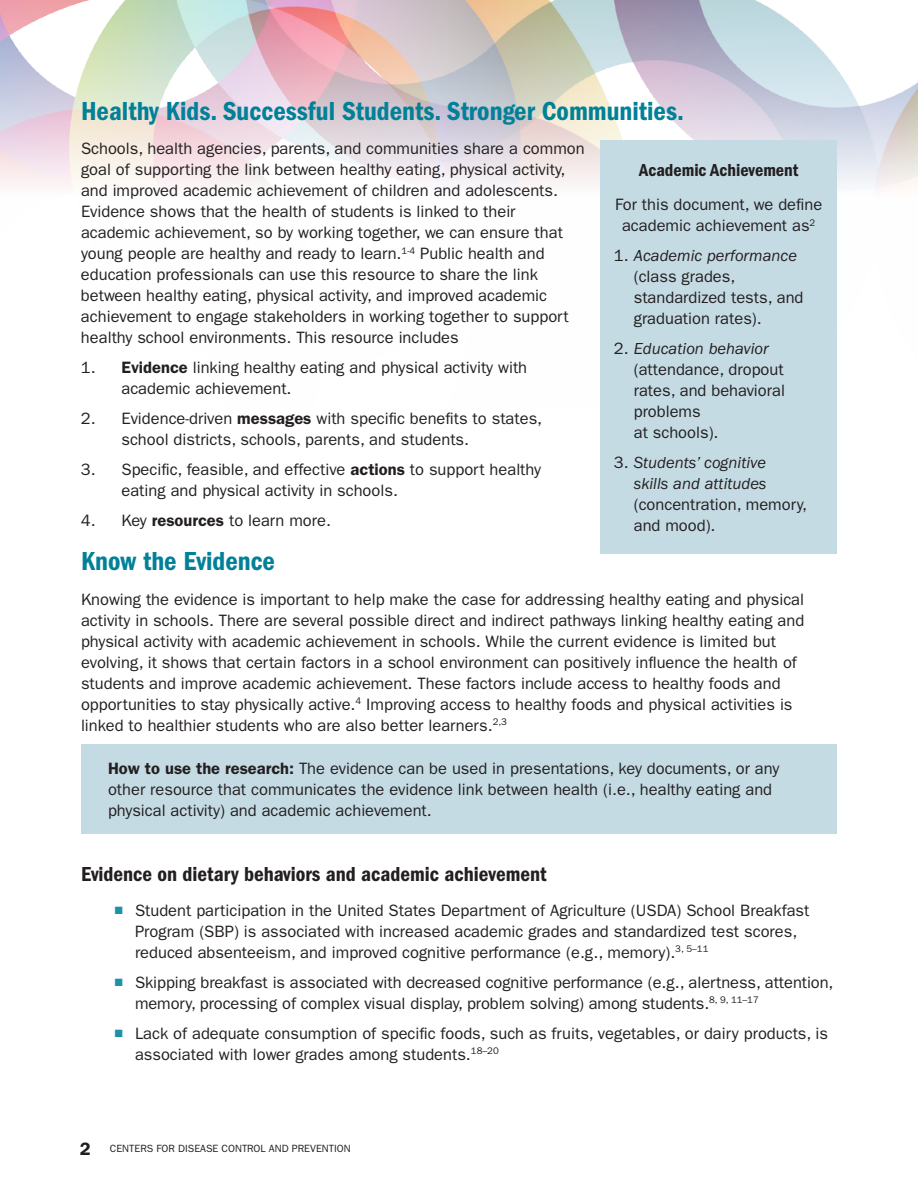
<style>
.page{position:relative;width:918px;height:1188px;background:#fff}
.page>*{position:absolute;margin:0;border:0;box-sizing:border-box;transform-origin:0 0}
.t1{font:27px "ITC Franklin Gothic Std Dm Cd";color:#008198}
.t2{font:21px "ITC Franklin Gothic Std Dm Cd";color:#231f20}
.t3{font:18px "ITC Franklin Gothic Std Dm Cd";color:#231f20}
.LbI{font:16.5px/21px "ITC Franklin Gothic Std";color:#231f20}
.LbI-2{font:italic 16.5px "ITC Franklin Gothic Std";color:#231f20}
.t4{font:10.5px "ITC Franklin Gothic Std";color:#231f20}
.s1{font-style:normal}
.s2{font-weight:600}
.s3{font-style:italic}
.s4{font-weight:600;font-size:18px}
</style>
<div class="page">
<img style="left:0;top:0;width:918px;height:188px">
<div style="left:600px;top:140px;width:237px;height:414px;background:#c4dbe4"></div>
<div style="left:81px;top:745px;width:756px;height:89px;background:#c4dbe4"></div>
<h1 class="t1" style="left:81px;top:95px;width:604px">Healthy Kids. Successful Students. Stronger Communities.</h1>
<p class="LbI" style="left:81px;top:138px;width:505px">Schools, health agencies, parents, and communities share a common goal of supporting the link between healthy eating, physical activity, and improved academic achievement of children and adolescents.<br>Evidence shows that the health of students is linked to their academic achievement, so by working together, we can ensure that young people are healthy and ready to learn.<sup>1-4</sup> Public health and education professionals can use this resource to share the link between healthy eating, physical activity, and improved academic achievement to engage stakeholders in working together to support healthy school environments. This resource includes</p>
<p class="t3" style="left:639px;top:159px;width:161px">Academic Achievement</p>
<p class="LbI" style="left:615px;top:194px;width:209px;text-align:center">For this document, we define academic achievement as<sup>2</sup></p>
<p class="LbI-2" style="left:614px;top:246px;width:185px"><span class="s1">1.</span> Academic performance</p>
<p class="LbI" style="left:634px;top:266px;width:171px">(class grades, standardized tests, and graduation rates).</p>
<p class="LbI-2" style="left:614px;top:339px;width:156px"><span class="s1">2.</span> Education behavior</p>
<p class="LbI" style="left:634px;top:359px;width:153px">(attendance, dropout rates, and behavioral problems<br>at schools).</p>
<p class="LbI" style="left:81px;top:357px;width:16px">1.</p>
<p class="LbI" style="left:121px;top:357px;width:407px"><span class="s2">Evidence</span> linking healthy eating and physical activity with academic achievement.</p>
<p class="LbI" style="left:81px;top:408px;width:16px">2.</p>
<p class="LbI" style="left:121px;top:408px;width:422px">Evidence-driven <span class="s2">messages</span> with specific benefits to states, school districts, schools, parents, and students.</p>
<p class="LbI-2" style="left:614px;top:453px;width:154px"><span class="s1">3.</span> Students’ cognitive</p>
<p class="LbI" style="left:634px;top:473px;width:175px"><span class="s3">skills and attitudes </span>(concentration, memory, and mood).</p>
<p class="LbI" style="left:81px;top:459px;width:16px">3.</p>
<p class="LbI" style="left:121px;top:459px;width:421px">Specific, feasible, and effective <span class="s2">actions</span> to support healthy eating and physical activity in schools.</p>
<p class="LbI" style="left:81px;top:510px;width:16px">4.</p>
<p class="LbI" style="left:121px;top:510px;width:211px">Key <span class="s2">resources</span> to learn more.</p>
<h2 class="t1" style="left:81px;top:546px;width:196px">Know the Evidence</h2>
<p class="LbI" style="left:81px;top:589px;width:725px">Knowing the evidence is important to help make the case for addressing healthy eating and physical activity in schools. There are several possible direct and indirect pathways linking healthy eating and physical activity with academic achievement in schools. While the current evidence is limited but evolving, it shows that certain factors in a school environment can positively influence the health of students and improve academic achievement. These factors include access to healthy foods and opportunities to stay physically active.<sup>4</sup> Improving access to healthy foods and physical activities is linked to healthier students who are also better learners.<sup>2,3</sup></p>
<p class="LbI" style="left:108px;top:758px;width:673px"><span class="s2">How to use the research:</span> The evidence can be used in presentations, key documents, or any other resource that communicates the evidence link between health (i.e., healthy eating and physical activity) and academic achievement.</p>
<h3 class="t2" style="left:81px;top:862px;width:467px">Evidence on dietary behaviors and academic achievement</h3>
<p class="LbI" style="left:135px;top:900px;width:676px">Student participation in the United States Department of Agriculture (USDA) School Breakfast<br>Program (SBP) is associated with increased academic grades and standardized test scores, reduced absenteeism, and improved cognitive performance (e.g., memory).<sup>3,</sup> <sup>5–11</sup></p>
<p class="LbI" style="left:135px;top:972px;width:700px">Skipping breakfast is associated with decreased cognitive performance (e.g., alertness, attention, memory, processing of complex visual display, problem solving) among students.<sup>8,</sup> <sup>9,</sup> <sup>11–17</sup></p>
<p class="LbI" style="left:135px;top:1023px;width:695px">Lack of adequate consumption of specific foods, such as fruits, vegetables, or dairy products, is associated with lower grades among students.<sup>18–20</sup></p>
<p class="t4" style="left:80px;top:1143px;width:272px"><span class="s4">2</span> CENTERS FOR DISEASE CONTROL AND PREVENTION</p>
</div>
